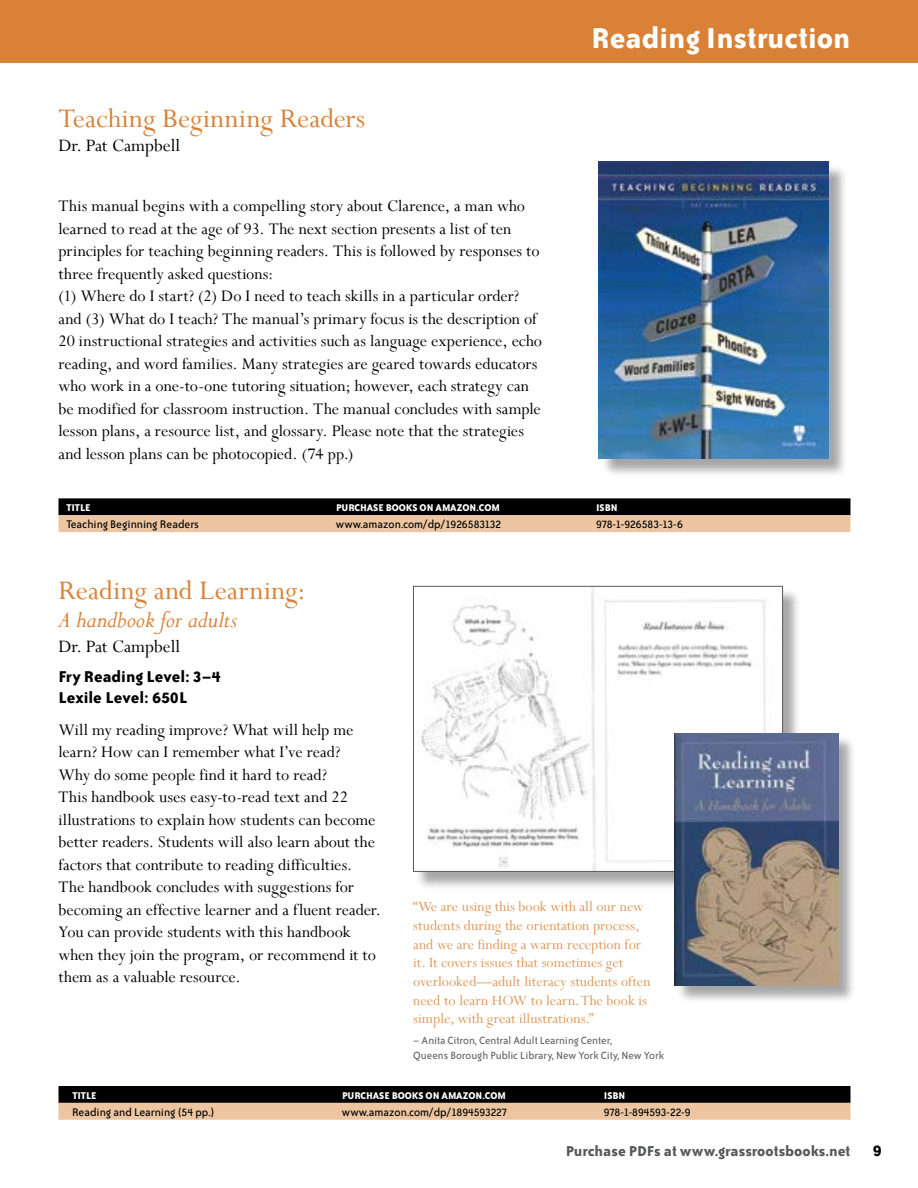
<style>
.page{position:relative;width:918px;height:1188px;background:#fff}
.page>*{position:absolute;margin:0;border:0;box-sizing:border-box;transform-origin:0 0}
.t1{font:700 33px "Bailey Sans ITC";color:#fff}
.t2{font:30px "Perpetua";color:#d98136}
.t3{font:italic 25.5px "Perpetua";letter-spacing:-.005em;color:#d98136}
.t4{font:19.5px "Perpetua";color:#000}
.t5{font:18px/22.5px "Perpetua";color:#000}
.t6{font:700 18px/21px "Bailey Sans ITC";color:#000}
.t7{font:700 16.5px "Bailey Sans ITC";color:#58595b}
.t8{font:15.75px/18.8px "Perpetua";color:#df9658}
.t9{font:12.75px "Bailey Sans ITC";color:#000}
.t10{font:12.75px "Bailey Sans ITC";letter-spacing:-.02em;color:#000}
.t11{font:12px/15px "Bailey Sans ITC";color:#636466}
.t12{font:700 11.25px "Bailey Sans ITC";color:#fff}
.s1{font-size:18px;color:#000}
</style>
<div class="page">
<div style="left:0;top:0;width:918px;height:63px;background:#d98136"></div>
<div style="left:601px;top:164px;width:246px;height:314px;background:#000;opacity:.35"></div>
<img style="left:598px;top:162px;width:230px;height:296px">
<svg style="left:58px;top:498px;width:792px;height:34px;background:#796654"></svg>
<svg style="left:58px;top:1086px;width:792px;height:34px;background:#786553"></svg>
<div style="left:416px;top:589px;width:385px;height:301px;background:#000;opacity:.35"></div>
<img style="left:416px;top:588px;width:365px;height:282px">
<div style="left:677px;top:736px;width:180px;height:268px;background:#000;opacity:.35"></div>
<img style="left:674px;top:733px;width:164px;height:252px">
<h2 class="t2" style="left:58px;top:99px;width:308px">Teaching Beginning Readers</h2>
<p class="t4" style="left:58px;top:134px;width:123px">Dr. Pat Campbell</p>
<p class="t5" style="left:58px;top:195px;width:485px">This manual begins with a compelling story about Clarence, a man who learned to read at the age of 93. The next section presents a list of ten principles for teaching beginning readers. This is followed by responses to three frequently asked questions:<br>(1) Where do I start? (2) Do I need to teach skills in a particular order? and (3) What do I teach? The manual’s primary focus is the description of 20 instructional strategies and activities such as language experience, echo reading, and word families. Many strategies are geared towards educators who work in a one-to-one tutoring situation; however, each strategy can be modified for classroom instruction. The manual concludes with sample lesson plans, a resource list, and glossary. Please note that the strategies and lesson plans can be photocopied. (74 pp.)</p>
<h1 class="t1" style="left:591px;top:21px;width:261px">Reading Instruction</h1>
<p class="t12" style="left:66px;top:502px;width:26px">TITLE</p>
<p class="t12" style="left:336px;top:502px;width:166px">PURCHASE BOOKS ON AMAZON.COM</p>
<p class="t12" style="left:596px;top:502px;width:23px">ISBN</p>
<p class="t9" style="left:66px;top:518px;width:135px">Teaching Beginning Readers</p>
<p class="t9" style="left:336px;top:518px;width:167px">www.amazon.com/dp/1926583132</p>
<p class="t9" style="left:596px;top:518px;width:88px">978-1-926583-13-6</p>
<h2 class="t2" style="left:58px;top:571px;width:249px">Reading and Learning:</h2>
<h3 class="t3" style="left:58px;top:604px;width:180px">A handbook for adults</h3>
<p class="t4" style="left:58px;top:634px;width:123px">Dr. Pat Campbell</p>
<p class="t6" style="left:58px;top:666px;width:164px">Fry Reading Level: 3–4<br>Lexile Level: 650L</p>
<p class="t5" style="left:58px;top:718px;width:324px">Will my reading improve? What will help me learn? How can I remember what I’ve read?<br>Why do some people find it hard to read?<br>This handbook uses easy-to-read text and 22 illustrations to explain how students can become better readers. Students will also learn about the factors that contribute to reading difficulties.<br>The handbook concludes with suggestions for becoming an effective learner and a fluent reader.<br>You can provide students with this handbook when they join the program, or recommend it to them as a valuable resource.</p>
<p class="t8" style="left:413px;top:897px;width:239px">“We are using this book with all our new students during the orientation process, and we are finding a warm reception for it. It covers issues that sometimes get overlooked—adult literacy students often need to learn HOW to learn. The book is simple, with great illustrations.”</p>
<p class="t11" style="left:413px;top:1033px;width:252px">– Anita Citron, Central Adult Learning Center,<br>Queens Borough Public Library, New York City, New York</p>
<p class="t12" style="left:72px;top:1089px;width:26px">TITLE</p>
<p class="t12" style="left:342px;top:1089px;width:166px">PURCHASE BOOKS ON AMAZON.COM</p>
<p class="t12" style="left:604px;top:1089px;width:23px">ISBN</p>
<p class="t9" style="left:72px;top:1106px;width:144px">Reading and Learning (54 pp.)</p>
<p class="t9" style="left:342px;top:1106px;width:167px">www.amazon.com/dp/1894593227</p>
<p class="t10" style="left:604px;top:1106px;width:88px">978-1-894593-22-9</p>
<p class="t7" style="left:566px;top:1142px;width:318px">Purchase PDFs at www.grassrootsbooks.net <span class="s1">9</span></p>
</div>
